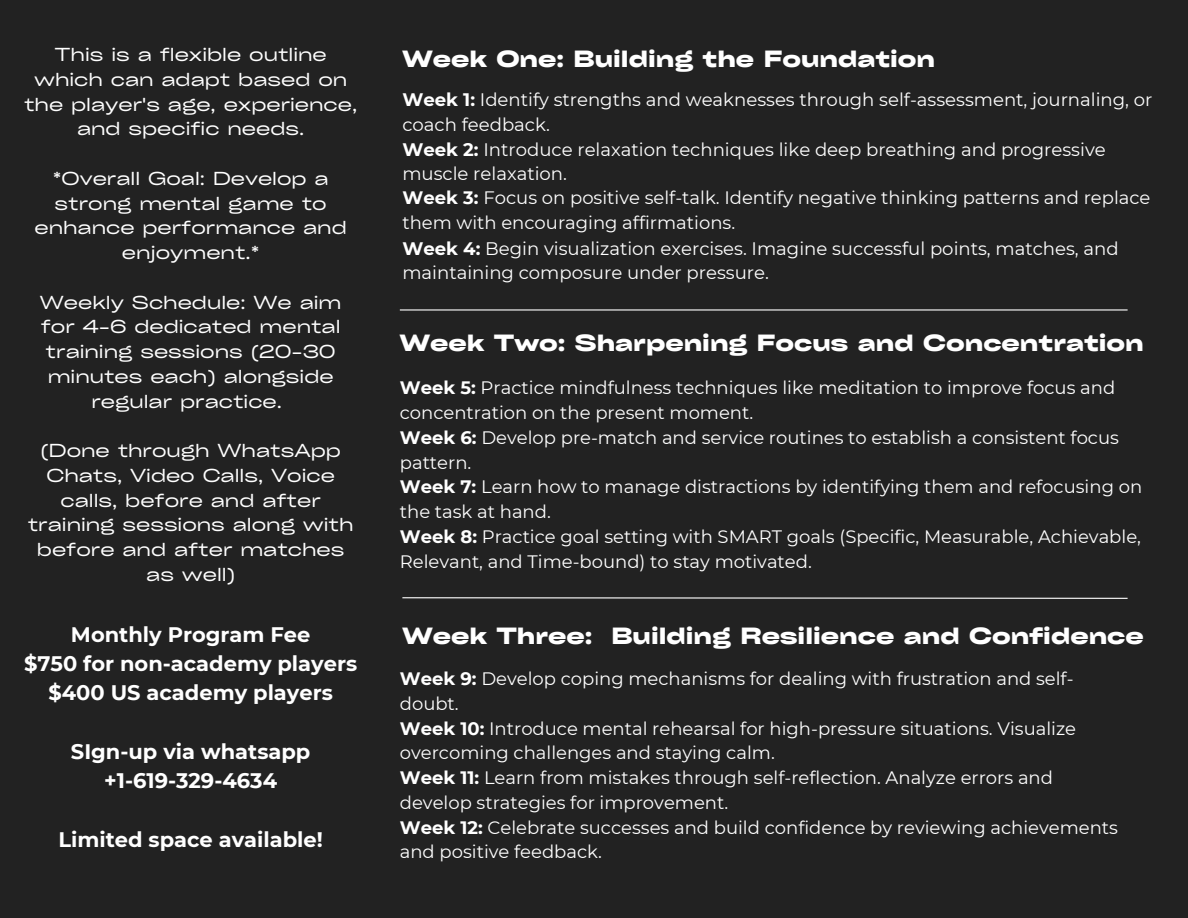
<style>
.page{position:relative;width:1188px;height:918px;background:#222}
.page>*{position:absolute;margin:0;border:0;box-sizing:border-box;transform-origin:0 0}
.t1{font:700 22.5px "Cy Grotesk Grand";color:#fff}
.t2{font:700 21px/29.2px "Montserrat";color:#fff;text-align:center}
.t3{font:18.15px/24.8px "Montserrat";color:#fff}
.t4{font:18px/24.8px "Montserrat";color:#fff}
.t5{font:18px/24.8px "Cy Grotesk Grand";color:#fff;text-align:center}
.s1{font-weight:700}
</style>
<div class="page">
<hr style="left:400px;top:309px;width:728px;height:2px;background:#fff">
<svg style="left:402px;top:597px;width:726px;height:2px"></svg>
<p class="t5" style="left:24px;top:42px;width:335px">This is a flexible outline which can adapt based on the player's age, experience, and specific needs.</p>
<p class="t5" style="left:35px;top:165px;width:314px">*Overall Goal: Develop a strong mental game to enhance performance and enjoyment.*</p>
<h1 class="t5" style="left:40px;top:289px;width:303px">Weekly Schedule: We aim for 4-6 dedicated mental training sessions (20-30 minutes each) alongside regular practice.</h1>
<p class="t5" style="left:28px;top:438px;width:327px">(Done through WhatsApp<br>Chats, Video Calls, Voice calls, before and after training sessions along with before and after matches as well)</p>
<p class="t2" style="left:24px;top:620px;width:335px">Monthly Program Fee<br>$750 for non-academy players $400 US academy players</p>
<p class="t2" style="left:71px;top:737px;width:241px">SIgn-up via whatsapp +1-619-329-4634</p>
<p class="t2" style="left:58px;top:824px;width:266px">Limited space available!</p>
<h1 class="t1" style="left:402px;top:44px;width:534px">Week One: Building the Foundation</h1>
<h1 class="t3" style="left:402px;top:87px;width:752px"><span class="s1">Week 1:</span> Identify strengths and weaknesses through self-assessment, journaling, or coach feedback.</h1>
<h1 class="t3" style="left:402px;top:137px;width:705px"><span class="s1">Week 2:</span> Introduce relaxation techniques like deep breathing and progressive muscle relaxation.</h1>
<p class="t4" style="left:402px;top:185px;width:750px"><span class="s1">Week 3:</span> Focus on positive self-talk. Identify negative thinking patterns and replace them with encouraging affirmations.</p>
<p class="t3" style="left:402px;top:236px;width:718px"><span class="s1">Week 4:</span> Begin visualization exercises. Imagine successful points, matches, and maintaining composure under pressure.</p>
<h1 class="t1" style="left:400px;top:328px;width:745px">Week Two: Sharpening Focus and Concentration</h1>
<p class="t4" style="left:400px;top:375px;width:717px"><span class="s1">Week 5:</span> Practice mindfulness techniques like meditation to improve focus and concentration on the present moment.</p>
<p class="t4" style="left:400px;top:425px;width:721px"><span class="s1">Week 6:</span> Develop pre-match and service routines to establish a consistent focus pattern.</p>
<p class="t4" style="left:400px;top:474px;width:744px"><span class="s1">Week 7:</span> Learn how to manage distractions by identifying them and refocusing on the task at hand.</p>
<p class="t4" style="left:400px;top:524px;width:743px"><span class="s1">Week 8:</span> Practice goal setting with SMART goals (Specific, Measurable, Achievable,<br>Relevant, and Time-bound) to stay motivated.</p>
<p class="t1" style="left:402px;top:622px;width:743px">Week Three: Building Resilience and Confidence</p>
<p class="t4" style="left:400px;top:666px;width:675px"><span class="s1">Week 9:</span> Develop coping mechanisms for dealing with frustration and self&shy;doubt.</p>
<h1 class="t4" style="left:400px;top:716px;width:678px"><span class="s1">Week 10:</span> Introduce mental rehearsal for high-pressure situations. Visualize overcoming challenges and staying calm.</h1>
<p class="t4" style="left:400px;top:765px;width:655px"><span class="s1">Week 11:</span> Learn from mistakes through self-reflection. Analyze errors and develop strategies for improvement.</p>
<p class="t4" style="left:400px;top:815px;width:720px"><span class="s1">Week 12:</span> Celebrate successes and build confidence by reviewing achievements and positive feedback.</p>
</div>
